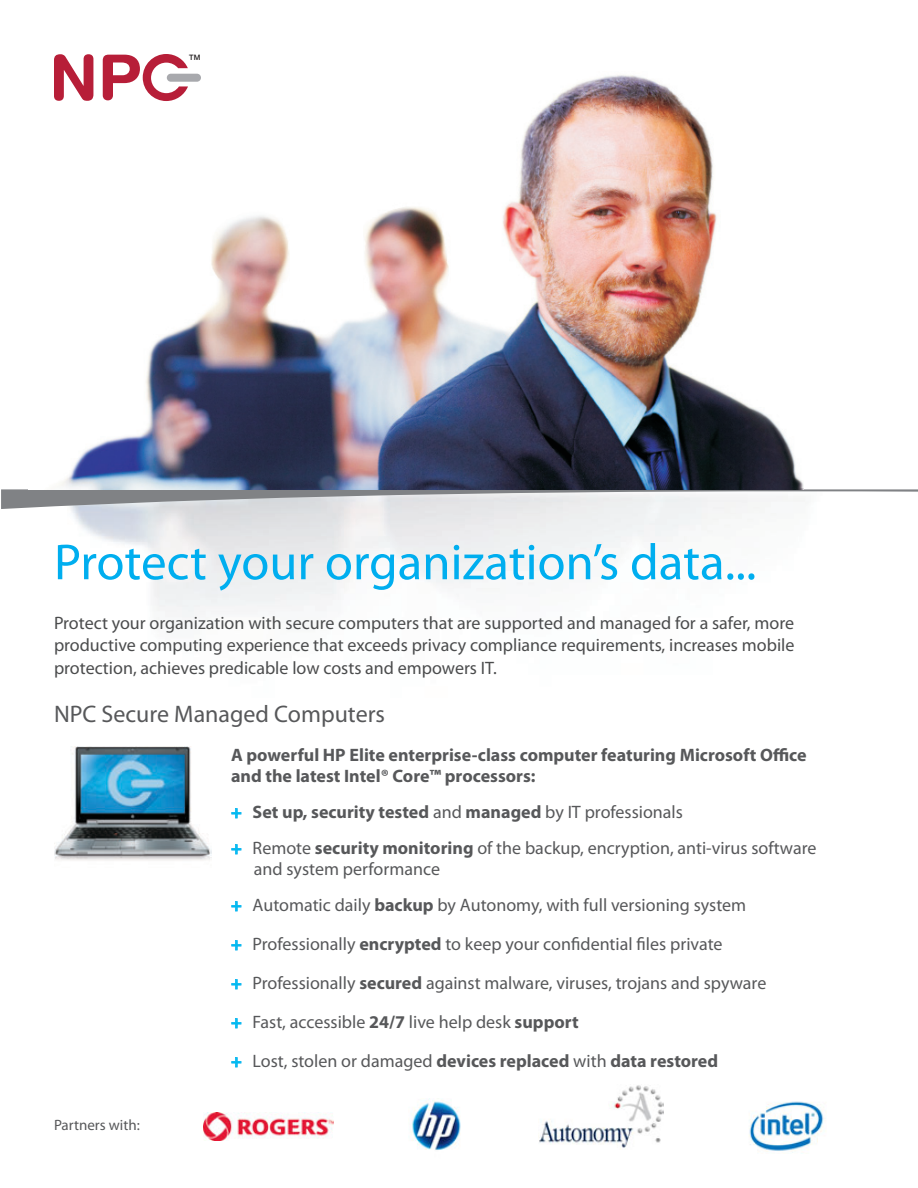
<style>
.page{position:relative;width:918px;height:1188px;background:#fff}
.page>*{position:absolute;margin:0;border:0;box-sizing:border-box;transform-origin:0 0}
.t1{font:51px "Myriad Pro";color:#00aeef}
.t2{font:24px "Myriad Pro";color:#57585a}
.t3{font:18px/39px "Myriad Pro";color:#57585a}
.t4{font:18px/22.5px "Myriad Pro";color:#4b4c4d;text-align:justify}
.t5{font:700 18px/21.6px "Myriad Pro";color:#57585a}
.t6{font:15px "Myriad Pro";color:#57585a}
.t7{font:500 7.5px "Helvetica Neue";color:#231f20}
.s1{font-weight:700;color:#00baf1}
.s2{font-weight:700}
</style>
<div class="page">
<svg style="left:1px;top:489px;width:917px;height:20px"></svg>
<img style="left:60px;top:57px;width:743px;height:432px">
<svg style="left:54px;top:54px;width:39px;height:47px"></svg>
<svg style="left:103px;top:54px;width:85px;height:47px"></svg>
<div style="left:167px;top:74px;width:34px;height:8px;background:#a8a9ad;border-radius:4px"></div>
<svg style="left:231px;top:808px;width:10px;height:10px"></svg>
<svg style="left:231px;top:844px;width:10px;height:10px"></svg>
<svg style="left:231px;top:901px;width:10px;height:10px"></svg>
<svg style="left:231px;top:940px;width:10px;height:10px"></svg>
<svg style="left:231px;top:979px;width:10px;height:10px"></svg>
<svg style="left:231px;top:1018px;width:10px;height:10px"></svg>
<svg style="left:231px;top:1057px;width:10px;height:10px"></svg>
<img style="left:54px;top:747px;width:157px;height:119px">
<img style="left:539px;top:1085px;width:124px;height:65px">
<img style="left:749px;top:1101px;width:76px;height:53px">
<img style="left:203px;top:1112px;width:130px;height:28px">
<img style="left:410px;top:1098px;width:51px;height:52px">
<p class="t7" style="left:189px;top:53px;width:13px">TM</p>
<h1 class="t1" style="left:54px;top:531px;width:704px">Protect your organization’s data...</h1>
<p class="t4" style="left:54px;top:611px;width:742px">Protect your organization with secure computers that are supported and managed for a safer, more productive computing experience that exceeds privacy compliance requirements, increases mobile protection, achieves predicable low costs and empowers IT.</p>
<h2 class="t2" style="left:54px;top:699px;width:333px">NPC Secure Managed Computers</h2>
<p class="t6" style="left:54px;top:1116px;width:87px">Partners with:</p>
<p class="t5" style="left:231px;top:743px;width:577px">A powerful HP Elite enterprise-class computer featuring Microsoft Office and the latest Intel® Core™ processors:</p>
<p class="t3" style="left:231px;top:794px;width:587px;line-height:36px"><span class="s1">+</span> <span class="s2">Set up, security tested</span> and <span class="s2">managed</span> by IT professionals<br><span class="s1">+</span> Remote <span class="s2">security monitoring</span> of the backup, encryption, anti-virus software</p>
<p class="t3" style="left:231px;top:851px;width:517px;line-height:36px;text-indent:23px">and system performance<br><span class="s1">+</span> Automatic daily <span class="s2">backup</span> by Autonomy, with full versioning system</p>
<p class="t3" style="left:231px;top:924px;width:537px"><span class="s1">+</span> Professionally <span class="s2">encrypted</span> to keep your confidential files private<br><span class="s1">+</span> Professionally <span class="s2">secured</span> against malware, viruses, trojans and spyware <span class="s1">+</span> Fast, accessible <span class="s2">24/7</span> live help desk <span class="s2">support<br></span><span class="s1">+</span> Lost, stolen or damaged <span class="s2">devices replaced</span> with <span class="s2">data restored</span></p>
</div>
